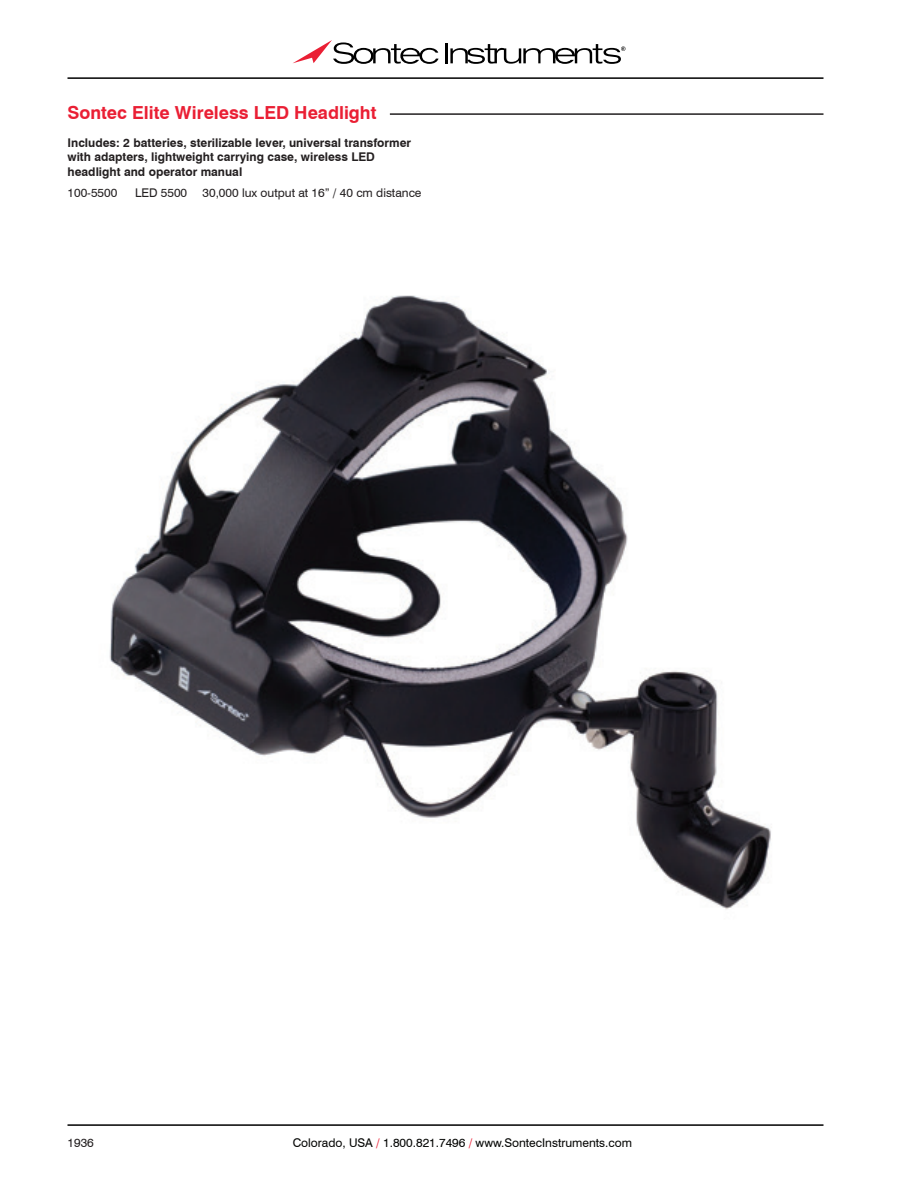
<style>
.page{position:relative;width:918px;height:1188px;background:#fff}
.page>*{position:absolute;margin:0;border:0;box-sizing:border-box;transform-origin:0 0}
.t1{font:700 18px "Swiss 721 BT";color:#ea1f34}
.Description{font:700 12px/14.4px "Swiss 721 BT";color:#231f20}
.t2{font:12px "Swiss 721 BT";color:#040503}
.Item{font:12px "Swiss 721 BT";color:#231f20}
.s1{color:#ea2036}
</style>
<div class="page">
<hr style="left:68px;top:1124px;width:756px;height:2px;background:#000">
<hr style="left:68px;top:77px;width:756px;height:2px;background:#000">
<svg style="left:293px;top:40px;width:146px;height:24px"></svg>
<hr style="left:446px;top:43px;width:2px;height:20px;background:#000">
<svg style="left:450px;top:44px;width:175px;height:20px"></svg>
<img style="left:109px;top:295px;width:662px;height:615px">
<hr style="left:390px;top:113px;width:434px;height:2px;background:#231f20">
<p class="t1" style="left:68px;top:101px;width:311px">Sontec Elite Wireless LED Headlight</p>
<p class="Description" style="left:68px;top:135px;width:345px">Includes: 2 batteries, sterilizable lever, universal transformer with adapters, lightweight carrying case, wireless LED headlight and operator manual</p>
<p class="Item" style="left:68px;top:185px;width:51px">100-5500</p>
<p class="Item" style="left:135px;top:185px;width:54px">LED 5500</p>
<p class="Item" style="left:202px;top:185px;width:221px">30,000 lux output at 16” / 40 cm distance</p>
<p class="Item" style="left:68px;top:1136px;width:28px">1936</p>
<p class="t2" style="left:293px;top:1136px;width:341px">Colorado, USA <span class="s1">/</span> 1.800.821.7496 <span class="s1">/</span> www.SontecInstruments.com</p>
</div>
